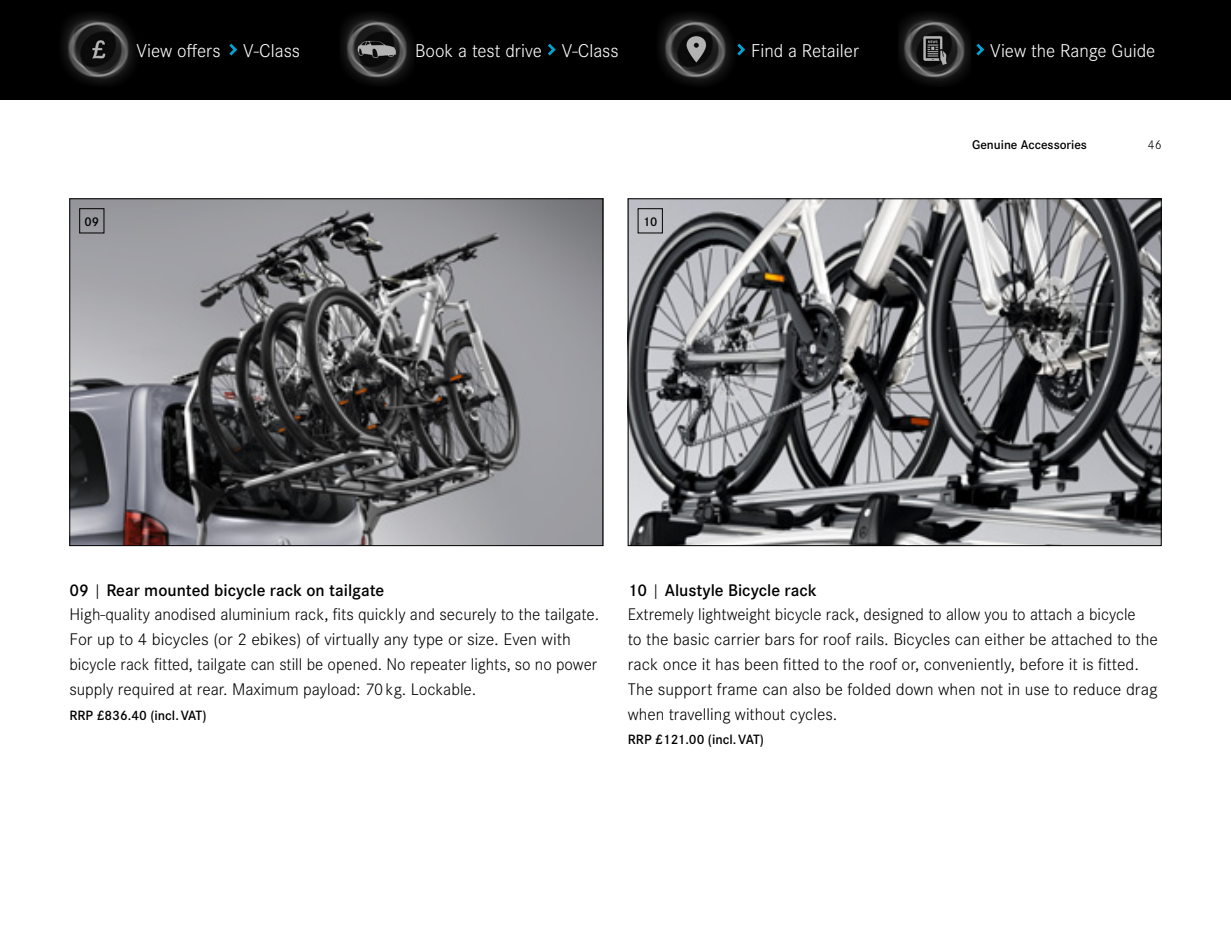
<style>
.page{position:relative;width:1231px;height:933px;background:#fff}
.page>*{position:absolute;margin:0;border:0;box-sizing:border-box;transform-origin:0 0}
.t1{font:300 19.25px "Corporate S";color:#fff}
.t2{font:300 17.5px/24.8px "Corporate S";color:#000}
.t3{font:600 14px "Corporate S";color:#000}
.t4{font:600 13.12px "Corporate S";color:#000}
.t5{font:300 13.12px "Corporate S";color:#000}
.s1{font-weight:600}
</style>
<div class="page">
<img style="left:630px;top:200px;width:529px;height:344px">
<img style="left:71px;top:200px;width:530px;height:344px">
<div style="left:79px;top:208px;width:25px;height:25px;border:1px solid #000"></div>
<div style="left:0;top:0;width:1230px;height:99px;background:#000"></div>
<img style="left:651px;top:0;width:90px;height:99px">
<svg style="left:737px;top:44px;width:8px;height:12px"></svg>
<img style="left:55px;top:0;width:89px;height:99px">
<svg style="left:229px;top:44px;width:8px;height:12px"></svg>
<img style="left:333px;top:0;width:89px;height:99px">
<svg style="left:547px;top:44px;width:8px;height:12px"></svg>
<img style="left:890px;top:0;width:90px;height:99px">
<svg style="left:976px;top:44px;width:8px;height:12px"></svg>
<p class="t1" style="left:136px;top:40px;width:165px">View offers V-Class</p>
<p class="t1" style="left:415px;top:40px;width:205px">Book a test drive V-Class</p>
<p class="t1" style="left:751px;top:40px;width:109px">Find a Retailer</p>
<p class="t1" style="left:990px;top:40px;width:166px">View the Range Guide</p>
<p class="t4" style="left:85px;top:214px;width:16px">09</p>
<p class="t4" style="left:643px;top:214px;width:16px">10</p>
<p class="t4" style="left:972px;top:137px;width:116px">Genuine Accessories</p>
<p class="t5" style="left:1147px;top:137px;width:15px">46</p>
<p class="t2" style="left:69px;top:577px;width:531px"><span class="s1">09</span> | <span class="s1">Rear mounted bicycle rack on tailgate<br></span>High-quality anodised aluminium rack, fits quickly and securely to the tailgate.<br>For up to 4 bicycles (or 2 ebikes) of virtually any type or size. Even with bicycle rack fitted, tailgate can still be opened. No repeater lights, so no power supply required at rear. Maximum payload: 70kg. Lockable.</p>
<p class="t3" style="left:69px;top:707px;width:138px">RRP £836.40 (incl.VAT)</p>
<p class="t2" style="left:628px;top:577px;width:531px"><span class="s1">10</span> | <span class="s1">Alustyle Bicycle rack<br></span>Extremely lightweight bicycle rack, designed to allow you to attach a bicycle<br>to the basic carrier bars for roof rails. Bicycles can either be attached to the rack once it has been fitted to the roof or, conveniently, before it is fitted.<br>The support frame can also be folded down when not in use to reduce drag when travelling without cycles.</p>
<p class="t3" style="left:628px;top:731px;width:138px">RRP £121.00 (incl.VAT)</p>
</div>
